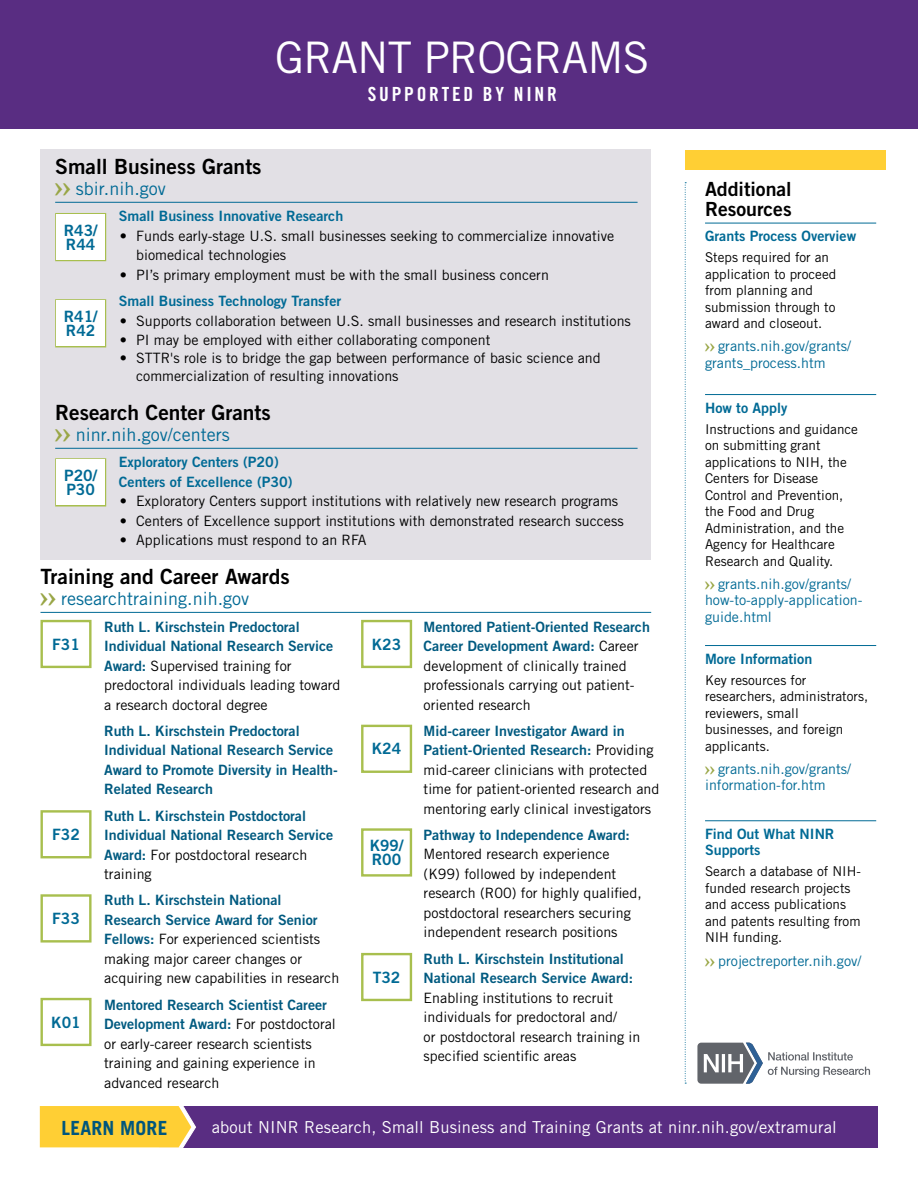
<style>
.page{position:relative;width:918px;height:1188px;background:#fff}
.page>*{position:absolute;margin:0;border:0;box-sizing:border-box;transform-origin:0 0}
.t1{font:43.5px "Trade Gothic LT Std";letter-spacing:-.02em;color:#fff}
.t2{font:21px "Trade Gothic LT Std Bd 2";color:#000}
.t3{font:19.5px/19.5px "Trade Gothic LT Std Bd 2";color:#000}
.t4{font:19.5px "Trade Gothic LT Std Bd Cn 20";letter-spacing:.14em;color:#fff}
.t5{font:700 19.5px "Trade Gothic LT Std";letter-spacing:.01em;color:#00567c}
.t6{font:18px "Trade Gothic LT Std";color:#006a95}
.t7{font:16.5px "Trade Gothic LT Std";letter-spacing:.01em;color:#fff}
.t8{font:15.6px/14.4px "Trade Gothic LT Std Bd 2";color:#006a95}
.t9{font:14.25px/19.5px "Trade Gothic LT Std";color:#000}
.t10{font:14.25px/19.5px "Trade Gothic LT Std Bd 2";color:#005a80}
.t11{font:14.25px/16.5px "Trade Gothic LT Std Bd 2";color:#006a95}
.t12{font:14.25px/16.5px "Trade Gothic LT Std";color:#006a95}
.t13{font:13.5px/16.5px "Trade Gothic LT Std";color:#000}
.s1{font-family:"Battleslab";font-weight:900;font-size:22.5px;color:#99a646}
.s2{font-family:"Trade Gothic LT Std Bd 2";color:#005a80}
.s3{font-family:"Trade Gothic LT Std";color:#000}
.s4{font-family:"Battleslab";font-weight:900;color:#99a646}
</style>
<div class="page">
<div style="left:40px;top:150px;width:611px;height:410px;background:#e2e0e5"></div>
<hr style="left:705px;top:820px;width:171px;height:1px;background:#006a95">
<hr style="left:705px;top:645px;width:171px;height:1px;background:#006a95">
<hr style="left:705px;top:394px;width:171px;height:1px;background:#006a95">
<hr style="left:705px;top:223px;width:171px;height:1px;background:#006a95">
<svg style="left:685px;top:182px;width:1px;height:902px"></svg>
<div style="left:685px;top:150px;width:200px;height:20px;background:#ffcf34"></div>
<svg style="left:40px;top:619px;width:373px;height:428px"></svg>
<hr style="left:40px;top:612px;width:611px;height:1px;background:#006a95">
<hr style="left:55px;top:448px;width:583px;height:1px;background:#006a95">
<hr style="left:55px;top:202px;width:583px;height:1px;background:#006a95">
<svg style="left:55px;top:213px;width:52px;height:294px"></svg>
<div style="left:56px;top:459px;width:49px;height:46px;background:#fff"></div>
<div style="left:56px;top:214px;width:49px;height:46px;background:#fff"></div>
<div style="left:56px;top:300px;width:49px;height:46px;background:#fff"></div>
<div style="left:0;top:0;width:918px;height:129px;background:#592d82"></div>
<svg style="left:697px;top:1043px;width:173px;height:41px"></svg>
<div style="left:159px;top:1106px;width:719px;height:41px;background:#592d82"></div>
<svg style="left:39px;top:1106px;width:158px;height:42px"></svg>
<h1 class="t1" style="left:275px;top:31px;width:376px">GRANT PROGRAMS</h1>
<h3 class="t4" style="left:368px;top:82px;width:190px">SUPPORTED BY NINR</h3>
<h2 class="t2" style="left:55px;top:154px;width:208px">Small Business Grants</h2>
<p class="t6" style="left:55px;top:178px;width:112px"><span class="s1">&gt;&gt;</span> sbir.nih.gov</p>
<p class="t11" style="left:119px;top:208px;width:226px">Small Business Innovative Research</p>
<p class="t8" style="left:64px;top:222px;width:35px">R43/</p>
<p class="t9" style="left:120px;top:226px;width:496px">• Funds early-stage U.S. small businesses seeking to commercialize innovative</p>
<p class="t8" style="left:66px;top:237px;width:31px">R44</p>
<p class="t9" style="left:136px;top:245px;width:152px">biomedical technologies</p>
<p class="t9" style="left:120px;top:265px;width:430px">• PI’s primary employment must be with the small business concern</p>
<p class="t11" style="left:119px;top:293px;width:224px">Small Business Technology Transfer</p>
<p class="t8" style="left:64px;top:309px;width:35px">R41/</p>
<p class="t9" style="left:120px;top:311px;width:512px">• Supports collaboration between U.S. small businesses and research institutions</p>
<p class="t8" style="left:66px;top:323px;width:31px">R42</p>
<p class="t9" style="left:120px;top:330px;width:372px">• PI may be employed with either collaborating component</p>
<p class="t9" style="left:136px;top:349px;width:466px;line-height:18px;text-indent:-16px">• STTR's role is to bridge the gap between performance of basic science and commercialization of resulting innovations</p>
<h2 class="t2" style="left:55px;top:400px;width:217px">Research Center Grants</h2>
<p class="t6" style="left:55px;top:424px;width:176px"><span class="s1">&gt;&gt;</span> ninr.nih.gov/centers</p>
<p class="t11" style="left:119px;top:454px;width:161px">Exploratory Centers (P20)</p>
<p class="t8" style="left:64px;top:468px;width:34px">P20/</p>
<p class="t11" style="left:119px;top:473px;width:175px">Centers of Excellence (P30)</p>
<p class="t8" style="left:66px;top:482px;width:30px">P30</p>
<p class="t9" style="left:120px;top:491px;width:500px">• Exploratory Centers support institutions with relatively new research programs</p>
<p class="t9" style="left:120px;top:511px;width:505px">• Centers of Excellence support institutions with demonstrated research success</p>
<p class="t9" style="left:120px;top:530px;width:248px">• Applications must respond to an RFA</p>
<h2 class="t2" style="left:40px;top:564px;width:251px">Training and Career Awards</h2>
<p class="t6" style="left:40px;top:588px;width:210px"><span class="s1">&gt;&gt;</span> researchtraining.nih.gov</p>
<p class="t10" style="left:104px;top:617px;width:197px">Ruth L. Kirschstein Predoctoral</p>
<p class="t8" style="left:52px;top:637px;width:29px">F31</p>
<p class="t10" style="left:104px;top:636px;width:231px">Individual National Research Service</p>
<p class="t9" style="left:104px;top:656px;width:238px"><span class="s2">Award:</span> Supervised training for predoctoral individuals leading toward a research doctoral degree</p>
<p class="t10" style="left:104px;top:721px;width:235px">Ruth L. Kirschstein Predoctoral<br>Individual National Research Service<br>Award to Promote Diversity in Health-<br>Related Research</p>
<p class="t10" style="left:104px;top:806px;width:203px">Ruth L. Kirschstein Postdoctoral</p>
<p class="t8" style="left:52px;top:827px;width:29px">F32</p>
<p class="t10" style="left:104px;top:825px;width:231px">Individual National Research Service</p>
<p class="t9" style="left:104px;top:845px;width:205px"><span class="s2">Award:</span> For postdoctoral research training</p>
<p class="t10" style="left:104px;top:890px;width:179px">Ruth L. Kirschstein National</p>
<p class="t8" style="left:52px;top:911px;width:29px">F33</p>
<p class="t10" style="left:104px;top:910px;width:215px">Research Service Award for Senior</p>
<p class="t9" style="left:104px;top:929px;width:237px"><span class="s2">Fellows:</span> For experienced scientists making major career changes or acquiring new capabilities in research</p>
<p class="t10" style="left:104px;top:994px;width:224px">Mentored Research Scientist Career</p>
<p class="t8" style="left:51px;top:1015px;width:31px">K01</p>
<p class="t10" style="left:104px;top:1014px;width:233px">Development Award: <span class="s3">For postdoctoral</span></p>
<p class="t9" style="left:104px;top:1034px;width:213px">or early-career research scientists training and gaining experience in advanced research</p>
<p class="t10" style="left:424px;top:616px;width:228px">Mentored Patient-Oriented Research</p>
<p class="t8" style="left:372px;top:637px;width:31px">K23</p>
<p class="t10" style="left:424px;top:636px;width:217px">Career Development Award: <span class="s3">Career</span></p>
<p class="t9" style="left:424px;top:656px;width:212px">development of clinically trained professionals carrying out patient&shy;oriented research</p>
<p class="t10" style="left:424px;top:721px;width:203px">Mid-career Investigator Award in</p>
<p class="t8" style="left:372px;top:741px;width:31px">K24</p>
<p class="t10" style="left:424px;top:740px;width:231px">Patient-Oriented Research: <span class="s3">Providing</span></p>
<p class="t9" style="left:424px;top:760px;width:237px">mid-career clinicians with protected time for patient-oriented research and mentoring early clinical investigators</p>
<p class="t10" style="left:424px;top:825px;width:208px">Pathway to Independence Award:</p>
<p class="t8" style="left:370px;top:838px;width:35px">K99/<br>R00</p>
<p class="t9" style="left:424px;top:844px;width:220px">Mentored research experience (K99) followed by independent research (R00) for highly qualifed, postdoctoral researchers securing independent research positions</p>
<p class="t10" style="left:424px;top:949px;width:202px">Ruth L. Kirschstein Institutional</p>
<p class="t8" style="left:373px;top:970px;width:29px">T32</p>
<p class="t10" style="left:424px;top:968px;width:211px">National Research Service Award:</p>
<p class="t9" style="left:424px;top:988px;width:218px">Enabling institutions to recruit individuals for predoctoral and/<br>or postdoctoral research training in specifed scientifc areas</p>
<h3 class="t3" style="left:705px;top:179px;width:88px">Additional<br>Resources</h3>
<p class="t11" style="left:705px;top:228px;width:153px">Grants Process Overview</p>
<p class="t13" style="left:705px;top:249px;width:133px">Steps required for an application to proceed from planning and submission through to award and closeout.</p>
<p class="t12" style="left:705px;top:338px;width:148px"><span class="s4">&gt;&gt;</span> grants.nih.gov/grants/ grants_process.htm</p>
<p class="t11" style="left:705px;top:399px;width:84px">How to Apply</p>
<p class="t13" style="left:705px;top:420px;width:155px">Instructions and guidance on submitting grant applications to NIH, the<br>Centers for Disease<br>Control and Prevention, the Food and Drug<br>Administration, and the<br>Agency for Healthcare<br>Research and Quality.</p>
<p class="t12" style="left:705px;top:575px;width:159px"><span class="s4">&gt;&gt;</span> grants.nih.gov/grants/ how-to-apply-application&shy;guide.html</p>
<p class="t11" style="left:705px;top:650px;width:109px">More Information</p>
<p class="t13" style="left:705px;top:671px;width:165px">Key resources for researchers, administrators, reviewers, small businesses, and foreign applicants.</p>
<p class="t12" style="left:705px;top:760px;width:148px"><span class="s4">&gt;&gt;</span> grants.nih.gov/grants/ information-for.htm</p>
<p class="t11" style="left:705px;top:825px;width:131px">Find Out What NINR<br>Supports</p>
<p class="t13" style="left:705px;top:863px;width:157px">Search a database of NIH&shy;funded research projects and access publications and patents resulting from<br>NIH funding.</p>
<p class="t12" style="left:705px;top:952px;width:158px"><span class="s4">&gt;&gt;</span> projectreporter.nih.gov/</p>
<h3 class="t5" style="left:62px;top:1116px;width:107px">LEARN MORE</h3>
<p class="t7" style="left:212px;top:1118px;width:627px">about NINR Research, Small Business and Training Grants at ninr.nih.gov/extramural</p>
</div>
